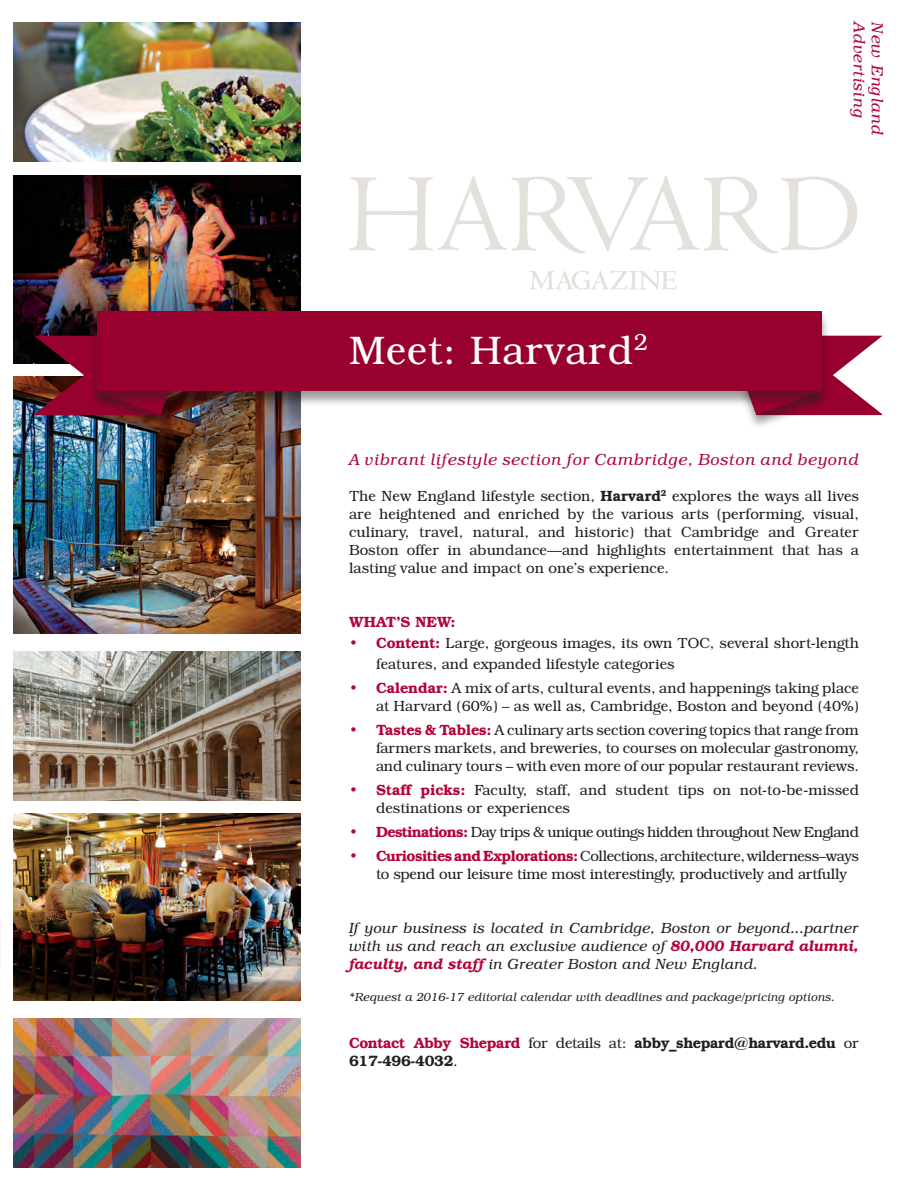
<style>
.page{position:relative;width:918px;height:1188px;background:#fff}
.page>*{position:absolute;margin:0;border:0;box-sizing:border-box;transform-origin:0 0}
.t1{font:300 40.5px "Bookman IT Cby BT";letter-spacing:.02em;color:#fff}
.t2{font:italic 300 16.5px "Bookman IT Cby BT";letter-spacing:.03em;color:#b30437}
.t3{font:300 15px/18px "Bookman IT Cby BT";color:#231f20;text-align:justify}
.t4{font:italic 300 15px/18px "Bookman IT Cby BT";color:#231f20;text-align:justify}
.t5{font:300 15px/18px "Bookman IT Cby BT";letter-spacing:-.02em;color:#231f20}
.t6{font:600 15px/18px "Bookman IT Cby BT";letter-spacing:-.02em;color:#231f20}
.t7{font:300 15px "Bookman IT Cby BT";letter-spacing:-.04em;color:#231f20}
.t8{font:600 15px "Bookman IT Cby BT";color:#b30437}
.t9{font:italic 300 12px "Bookman IT Cby BT";color:#231f20}
.s1{font-weight:600}
.s2{font-weight:600;color:#b30437}
.s3{color:#b30437}
.s4{font-weight:300}
</style>
<div class="page">
<img style="left:14px;top:813px;width:287px;height:188px">
<svg style="left:349px;top:176px;width:508px;height:77px"></svg>
<svg style="left:529px;top:270px;width:148px;height:20px"></svg>
<img style="left:14px;top:176px;width:287px;height:187px">
<img style="left:14px;top:377px;width:287px;height:257px">
<img style="left:14px;top:1018px;width:287px;height:150px">
<img style="left:14px;top:652px;width:287px;height:149px">
<img style="left:14px;top:22px;width:287px;height:140px">
<div style="left:91px;top:359px;width:90px;height:72px;background:#231f20;opacity:.45"></div>
<div style="left:738px;top:359px;width:90px;height:72px;background:#231f20;opacity:.45"></div>
<svg style="left:744px;top:335px;width:138px;height:80px"></svg>
<div style="left:89px;top:311px;width:742px;height:96px;background:#231f20;opacity:.45"></div>
<div style="left:97px;top:311px;width:724px;height:80px;background:#98012d"></div>
<svg style="left:33px;top:335px;width:140px;height:80px"></svg>
<p class="t1" style="left:349px;top:326px;width:301px">Meet: Harvard<sup>2</sup></p>
<p class="t2" style="left:869px;top:22px;width:98px;rotate:90deg">Advertising</p>
<p class="t2" style="left:887px;top:22px;width:114px;rotate:90deg">New England</p>
<p class="t2" style="left:349px;top:450px;width:512px">A vibrant lifestyle section for Cambridge, Boston and beyond</p>
<p class="t3" style="left:349px;top:487px;width:512px">The New England lifestyle section, <span class="s1">Harvard</span><sup>2</sup> explores the ways all lives are heightened and enriched by the various arts (performing, visual, culinary, travel, natural, and historic) that Cambridge and Greater Boston offer in abundance—and highlights entertainment that has a lasting value and impact on one’s experience.</p>
<p class="t8" style="left:349px;top:613px;width:108px">WHAT’S NEW:</p>
<p class="t3" style="left:376px;top:632px;width:484px;line-height:21px;text-indent:-27px"><span class="s2">• Content:</span> Large, gorgeous images, its own TOC, several short-length features, and expanded lifestyle categories</p>
<p class="t3" style="left:349px;top:679px;width:512px;text-align:right"><span class="s2">• Calendar:</span> A mix of arts, cultural events, and happenings taking place at Harvard (60%) – as well as, Cambridge, Boston and beyond (40%)</p>
<p class="t3" style="left:376px;top:721px;width:485px;text-indent:-27px"><span class="s2">• Tastes &amp; Tables:</span> A culinary arts section covering topics that range from farmers markets, and breweries, to courses on molecular gastronomy, and culinary tours – with even more of our popular restaurant reviews.</p>
<p class="t3" style="left:376px;top:781px;width:485px;text-indent:-27px"><span class="s2">• Staff picks:</span> Faculty, staff, and student tips on not-to-be-missed destinations or experiences</p>
<p class="t7" style="left:349px;top:823px;width:512px"><span class="s2">• Destinations:</span> Day trips &amp; unique outings hidden throughout New England</p>
<p class="t5" style="left:376px;top:847px;width:485px;text-indent:-27px"><span class="s2">• Curiosities and Explorations:</span>Collections, architecture, wilderness–ways to spend our leisure time most interestingly, productively and artfully</p>
<p class="t4" style="left:349px;top:919px;width:512px">If your business is located in Cambridge, Boston or beyond...partner with us and reach an exclusive audience of <span class="s2">80,000 Harvard alumni, faculty, and staff</span> in Greater Boston and New England.</p>
<p class="t9" style="left:349px;top:990px;width:488px">*Request a 2016-17 editorial calendar with deadlines and package/pricing options.</p>
<p class="t6" style="left:349px;top:1034px;width:512px"><span class="s3">Contact Abby Shepard</span> <span class="s4">for details at:</span> abby_shepard@harvard.edu <span class="s4">or<br></span>617-496-4032<span class="s4">.</span></p>
</div>
